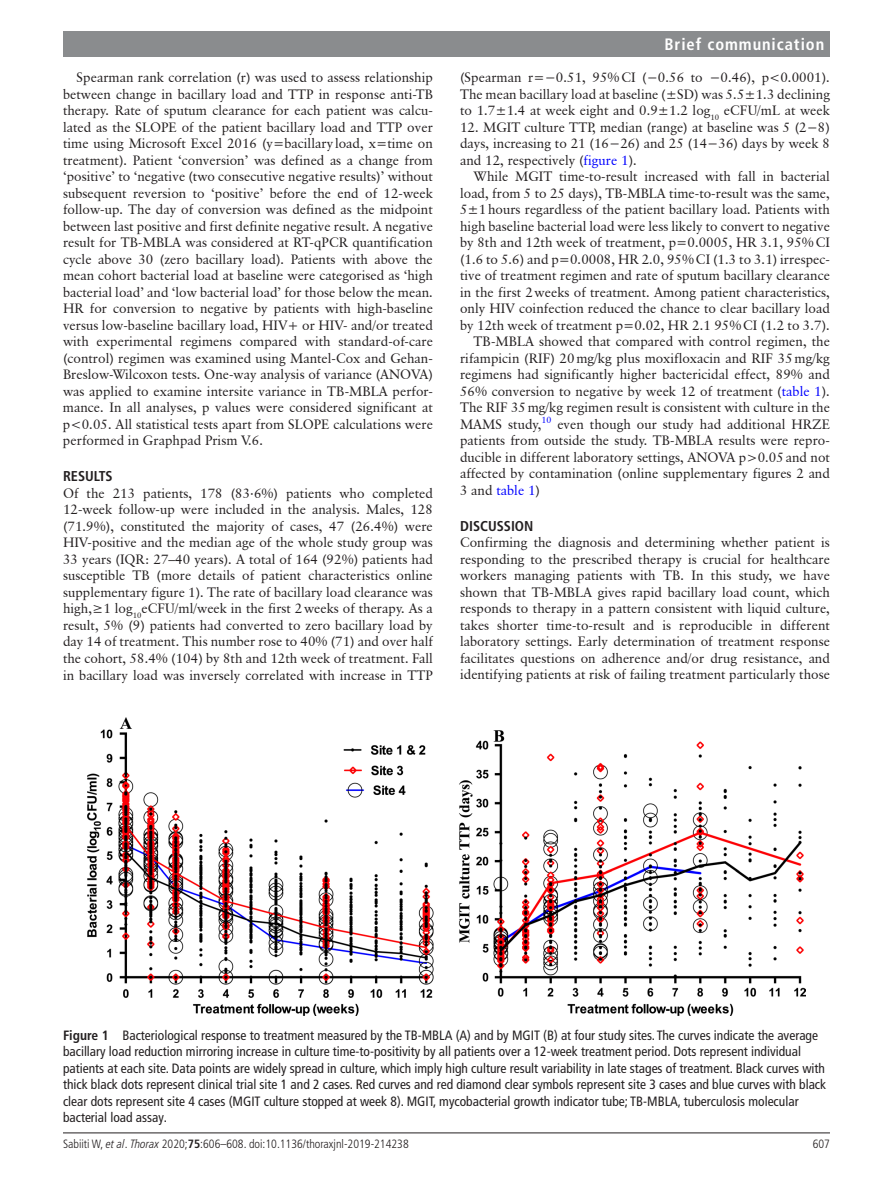
<style>
.page{position:relative;width:893px;height:1191px;background:#fff}
.page>*{position:absolute;margin:0;border:0;box-sizing:border-box;transform-origin:0 0}
.t1{font:700 condensed 16.5px "Frutiger LT Pro";letter-spacing:.055em;color:#fff}
.t2{font:700 condensed 14.25px "Frutiger LT Pro";color:#231f20}
.t3{font:13.5px/16.5px "Classical Garamond BT";color:#231f20;text-align:justify}
.t4{font:condensed 13.5px/16.5px "Frutiger LT Pro";color:#231f20}
.t5{font:13.5px "Classical Garamond BT";color:#00f}
.t6{font:300 condensed 12px "Frutiger LT Pro";color:#231f20}
.s1{color:#00f}
.s2{color:#231f20}
.s3{font-weight:700}
.s4{font-style:italic}
</style>
<div class="page">
<div style="left:63px;top:31px;width:767px;height:25px;background:#8a8c8e"></div>
<img style="left:87px;top:717px;width:719px;height:298px">
<hr style="left:63px;top:1132px;width:767px;height:1px;background:#231f20">
<p class="t3" style="left:63px;top:69px;width:371px;text-indent:14px">Spearman rank correlation (r) was used to assess relationship between change in bacillary load and TTP in response anti-TB therapy. Rate of sputum clearance for each patient was calcu&shy;lated as the SLOPE of the patient bacillary load and TTP over time using Microsoft Excel 2016 (y=bacillary load, x=time on treatment). Patient ‘conversion’ was defined as a change from ‘positive’ to ‘negative (two consecutive negative results)’ without subsequent reversion to ‘positive’ before the end of 12-week follow-up. The day of conversion was defined as the midpoint between last positive and first definite negative result. A negative result for TB-MBLA was considered at RT-qPCR quantification cycle above 30 (zero bacillary load). Patients with above the mean cohort bacterial load at baseline were categorised as ‘high bacterial load’ and ‘low bacterial load’ for those below the mean.<br>HR for conversion to negative by patients with high-baseline versus low-baseline bacillary load, HIV+ or HIV- and/or treated with experimental regimens compared with standard-of-care (control) regimen was examined using Mantel-Cox and Gehan-Breslow-Wilcoxon tests. One-way analysis of variance (ANOVA) was applied to examine intersite variance in TB-MBLA perfor&shy;mance. In all analyses, p values were considered significant at p&lt;0.05. All statistical tests apart from SLOPE calculations were performed in Graphpad Prism V.6.</p>
<p class="t2" style="left:63px;top:468px;width:44px">Results</p>
<p class="t3" style="left:63px;top:485px;width:371px">Of the 213 patients, 178 (83·6%) patients who completed 12-week follow-up were included in the analysis. Males, 128 (71.9%), constituted the majority of cases, 47 (26.4%) were HIV-positive and the median age of the whole study group was 33 years (IQR: 27–40 years). A total of 164 (92%) patients had susceptible TB (more details of patient characteristics online supplementary figure 1). The rate of bacillary load clearance was high,≥1 log<sub>10</sub>eCFU/ml/week in the first 2weeks of therapy. As a result, 5% (9) patients had converted to zero bacillary load by day 14 of treatment. This number rose to 40% (71) and over half the cohort, 58.4% (104) by 8th and 12th week of treatment. Fall in bacillary load was inversely correlated with increase in TTP</p>
<p class="t1" style="left:664px;top:34px;width:161px">Brief communication</p>
<p class="t3" style="left:460px;top:69px;width:371px">(Spearman r=−0.51, 95%CI (−0.56 to −0.46), p&lt;0.0001).<br>The mean bacillary load at baseline (±SD) was 5.5±1.3 declining to 1.7±1.4 at week eight and 0.9±1.2 log<sub>10</sub> eCFU/mL at week</p>
<p class="t3" style="left:460px;top:119px;width:371px">12. MGIT culture TTP, median (range) at baseline was 5 (2−8) days, increasing to 21 (16−26) and 25 (14−36) days by week 8 and 12, respectively (<span class="s1">figure 1</span>).</p>
<p class="t3" style="left:474px;top:168px;width:358px">While MGIT time-to-result increased with fall in bacterial</p>
<p class="t3" style="left:460px;top:185px;width:371px">load, from 5 to 25 days), TB-MBLA time-to-result was the same,</p>
<p class="t3" style="left:460px;top:201px;width:371px">5±1hours regardless of the patient bacillary load. Patients with</p>
<p class="t3" style="left:460px;top:218px;width:371px">high baseline bacterial load were less likely to convert to negative</p>
<p class="t3" style="left:460px;top:234px;width:371px">by 8th and 12th week of treatment, p=0.0005, HR 3.1, 95%CI</p>
<p class="t3" style="left:460px;top:251px;width:371px">(1.6 to 5.6) and p=0.0008, HR 2.0, 95%CI (1.3 to 3.1) irrespec-</p>
<p class="t3" style="left:460px;top:267px;width:371px">tive of treatment regimen and rate of sputum bacillary clearance</p>
<p class="t3" style="left:460px;top:284px;width:371px">in the first 2weeks of treatment. Among patient characteristics,</p>
<p class="t3" style="left:460px;top:300px;width:371px">only HIV coinfection reduced the chance to clear bacillary load</p>
<p class="t3" style="left:460px;top:317px;width:371px">by 12th week of treatment p=0.02, HR 2.1 95%CI (1.2 to 3.7).</p>
<p class="t3" style="left:474px;top:333px;width:358px">TB-MBLA showed that compared with control regimen, the</p>
<p class="t3" style="left:460px;top:350px;width:371px">rifampicin (RIF) 20mg/kg plus moxifloxacin and RIF 35mg/kg</p>
<p class="t3" style="left:460px;top:366px;width:371px">regimens had significantly higher bactericidal effect, 89% and</p>
<p class="t3" style="left:460px;top:383px;width:371px">56% conversion to negative by week 12 of treatment (<span class="s1">table 1</span>).</p>
<p class="t3" style="left:460px;top:399px;width:371px">The RIF 35mg/kg regimen result is consistent with culture in the</p>
<p class="t3" style="left:460px;top:416px;width:371px">MAMS study,<sup>10</sup> even though our study had additional HRZE</p>
<p class="t3" style="left:460px;top:432px;width:371px">patients from outside the study. TB-MBLA results were repro-</p>
<p class="t3" style="left:460px;top:449px;width:371px">ducible in different laboratory settings, ANOVA p&gt;0.05and not</p>
<p class="t3" style="left:460px;top:465px;width:371px">affected by contamination (online supplementary figures 2 and</p>
<p class="t5" style="left:460px;top:482px;width:81px"><span class="s2">3 and</span> table 1<span class="s2">)</span></p>
<p class="t2" style="left:460px;top:517px;width:8px">Disc</p>
<p class="t2" style="left:488px;top:517px;width:47px">ussion</p>
<p class="t3" style="left:460px;top:534px;width:371px">Confirming the diagnosis and determining whether patient is responding to the prescribed therapy is crucial for healthcare workers managing patients with TB. In this study, we have shown that TB-MBLA gives rapid bacillary load count, which responds to therapy in a pattern consistent with liquid culture, takes shorter time-to-result and is reproducible in different laboratory settings. Early determination of treatment response facilitates questions on adherence and/or drug resistance, and identifying patients at risk of failing treatment particularly those</p>
<p class="t4" style="left:63px;top:1026px;width:765px"><span class="s3">Figure 1</span> Bacteriological response to treatment measured by the TB-MBLA (A) and by MGIT (B) at four study sites. The curves indicate the average bacillary load reduction mirroring increase in culture time-to-positivity by all patients over a 12-week treatment period. Dots represent individual patients at each site. Data points are widely spread in culture, which imply high culture result variability in late stages of treatment. Black curves with thick black dots represent clinical trial site 1 and 2 cases. Red curves and red diamond clear symbols represent site 3 cases and blue curves with black clear dots represent site 4 cases (MGIT culture stopped at week 8). MGIT, mycobacterial growth indicator tube; TB-MBLA, tuberculosis molecular bacterial load assay.</p>
<p class="t6" style="left:63px;top:1136px;width:347px">Sabiiti W, <span class="s4">et al</span>. <span class="s4">Thorax</span> 2020;<span class="s3">75</span>:606–608. doi:10.1136/thoraxjnl-2019-214238</p>
<p class="t6" style="left:813px;top:1136px;width:19px">607</p>
</div>
